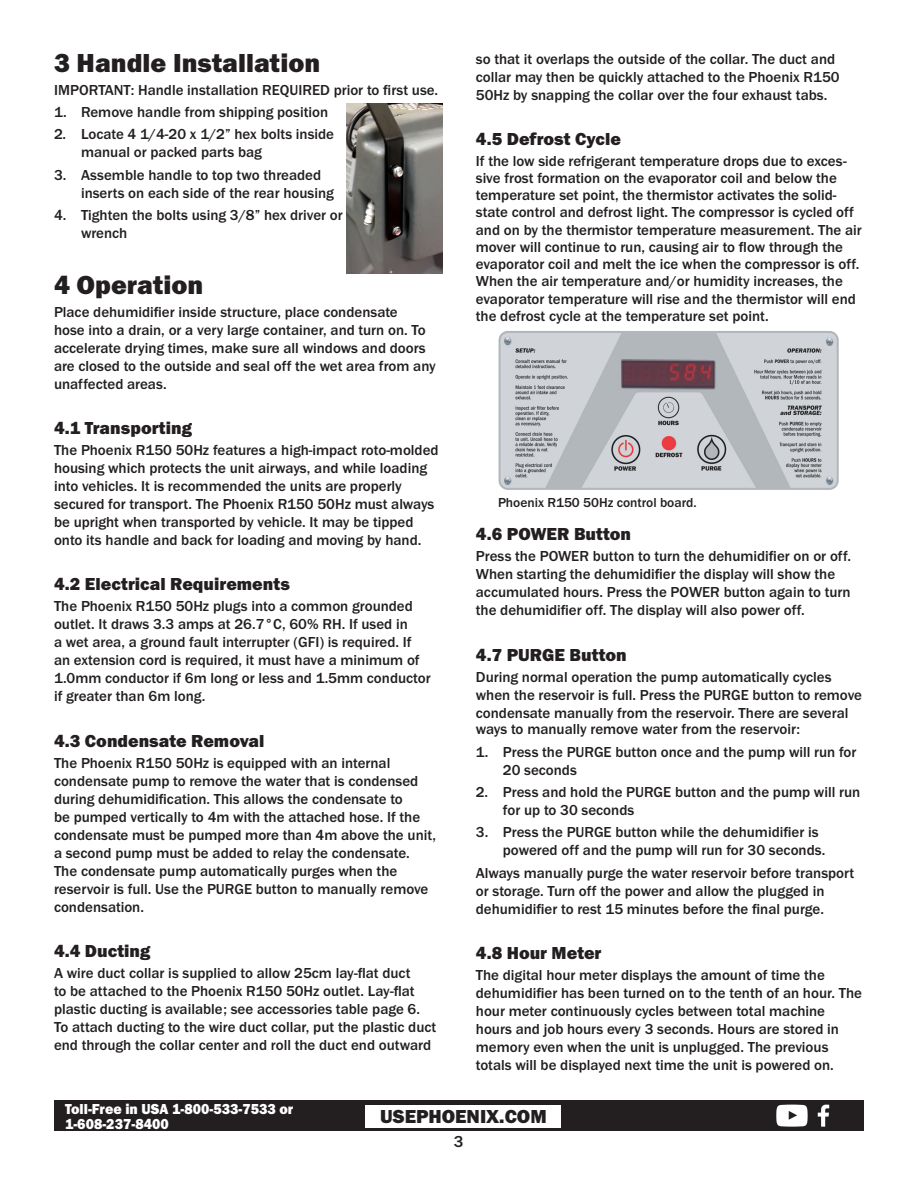
<style>
.page{position:relative;width:918px;height:1188px;background:#fff}
.page>*{position:absolute;margin:0;border:0;box-sizing:border-box;transform-origin:0 0}
.Bold_18_pt_subheads{font:27px "Franklin Gothic URW Hea";color:#231f20}
.t1{font:19.5px "Franklin Gothic URW Hea";color:#231f20}
._12_pt_bold_subhead{font:18px "Franklin Gothic URW Hea";color:#231f20}
.t2{font:500 16.5px "Franklin Gothic URW";color:#231f20}
.body_text{font:500 15px/18px "Franklin Gothic URW";color:#231f20}
._12_pt_bold_subhead-2{font:500 15px/17.2px "Franklin Gothic URW";color:#231f20}
.Numbered_Tabbed_text{font:500 15px/18px "Franklin Gothic URW";color:#231f20}
.Caution_text{font:500 15px "Franklin Gothic URW";color:#231f20}
.t3{font:15px/15px "Franklin Gothic URW Hea";color:#fff;scale:.95 1}
.Figure__text{font:500 13.5px "Franklin Gothic URW";color:#231f20}
</style>
<div class="page">
<div style="left:54px;top:1100px;width:810px;height:31px;background:#231f20"></div>
<svg style="left:818px;top:1104px;width:11px;height:23px"></svg>
<svg style="left:776px;top:1105px;width:32px;height:22px"></svg>
<div style="left:366px;top:1105px;width:195px;height:22px;background:#fff"></div>
<img style="left:498px;top:331px;width:341px;height:159px">
<img style="left:347px;top:103px;width:95px;height:171px">
<p class="Bold_18_pt_subheads" style="left:54px;top:45px;width:268px">3 Handle Installation</p>
<p class="Caution_text" style="left:54px;top:80px;width:386px">IMPORTANT: Handle installation REQUIRED prior to first use.</p>
<p class="_12_pt_bold_subhead-2" style="left:54px;top:103px;width:276px">1. Remove handle from shipping position</p>
<p class="_12_pt_bold_subhead-2" style="left:81px;top:125px;width:255px;line-height:18px;text-indent:-27px">2. Locate 4 1/4-20 x 1/2” hex bolts inside manual or packed parts bag</p>
<p class="_12_pt_bold_subhead-2" style="left:81px;top:165px;width:254px;line-height:18px;text-indent:-27px">3. Assemble handle to top two threaded inserts on each side of the rear housing</p>
<p class="_12_pt_bold_subhead-2" style="left:81px;top:206px;width:263px;line-height:18px;text-indent:-27px">4. Tighten the bolts using 3/8” hex driver or wrench</p>
<p class="Bold_18_pt_subheads" style="left:54px;top:267px;width:151px">4 Operation</p>
<p class="body_text" style="left:54px;top:302px;width:383px">Place dehumidifier inside structure, place condensate<br>hose into a drain, or a very large container, and turn on. To accelerate drying times, make sure all windows and doors are closed to the outside and seal off the wet area from any unaffected areas.</p>
<p class="_12_pt_bold_subhead" style="left:54px;top:416px;width:140px">4.1 Transporting</p>
<p class="body_text" style="left:54px;top:441px;width:386px">The Phoenix R150 50Hz features a high-impact roto-molded housing which protects the unit airways, and while loading into vehicles. It is recommended the units are properly secured for transport. The Phoenix R150 50Hz must always be upright when transported by vehicle. It may be tipped onto its handle and back for loading and moving by hand.</p>
<p class="_12_pt_bold_subhead" style="left:54px;top:573px;width:237px">4.2 Electrical Requirements</p>
<p class="body_text" style="left:54px;top:597px;width:378px">The Phoenix R150 50Hz plugs into a common grounded outlet. It draws 3.3 amps at 26.7°C, 60% RH. If used in<br>a wet area, a ground fault interrupter (GFI) is required. If an extension cord is required, it must have a minimum of 1.0mm conductor if 6m long or less and 1.5mm conductor if greater than 6m long.</p>
<p class="_12_pt_bold_subhead" style="left:54px;top:729px;width:212px">4.3 Condensate Removal</p>
<p class="body_text" style="left:54px;top:754px;width:383px">The Phoenix R150 50Hz is equipped with an internal condensate pump to remove the water that is condensed during dehumidification. This allows the condensate to<br>be pumped vertically to 4m with the attached hose. If the condensate must be pumped more than 4m above the unit, a second pump must be added to relay the condensate.<br>The condensate pump automatically purges when the reservoir is full. Use the PURGE button to manually remove condensation.</p>
<p class="_12_pt_bold_subhead" style="left:54px;top:939px;width:98px">4.4 Ducting</p>
<p class="body_text" style="left:54px;top:964px;width:384px">A wire duct collar is supplied to allow 25cm lay-flat duct<br>to be attached to the Phoenix R150 50Hz outlet. Lay-flat plastic ducting is available; see accessories table page 6.<br>To attach ducting to the wire duct collar, put the plastic duct end through the collar center and roll the duct end outward</p>
<p class="body_text" style="left:476px;top:50px;width:365px">so that it overlaps the outside of the collar. The duct and collar may then be quickly attached to the Phoenix R150<br>50Hz by snapping the collar over the four exhaust tabs.</p>
<p class="_12_pt_bold_subhead" style="left:476px;top:128px;width:147px">4.5 Defrost Cycle</p>
<p class="_12_pt_bold_subhead-2" style="left:476px;top:152px;width:387px">If the low side refrigerant temperature drops due to exces&shy;sive frost formation on the evaporator coil and below the temperature set point, the thermistor activates the solid&shy;state control and defrost light. The compressor is cycled off and on by the thermistor temperature measurement. The air mover will continue to run, causing air to flow through the evaporator coil and melt the ice when the compressor is off.<br>When the air temperature and/or humidity increases, the evaporator temperature will rise and the thermistor will end the defrost cycle at the temperature set point.</p>
<p class="Figure__text" style="left:498px;top:494px;width:200px">Phoenix R150 50Hz control board.</p>
<p class="_12_pt_bold_subhead" style="left:476px;top:523px;width:157px">4.6 POWER Button</p>
<p class="body_text" style="left:476px;top:547px;width:377px">Press the POWER button to turn the dehumidifier on or off.<br>When starting the dehumidifier the display will show the accumulated hours. Press the POWER button again to turn the dehumidifier off. The display will also power off.</p>
<p class="_12_pt_bold_subhead" style="left:476px;top:643px;width:152px">4.7 PURGE Button</p>
<p class="body_text" style="left:476px;top:668px;width:388px">During normal operation the pump automatically cycles when the reservoir is full. Press the PURGE button to remove condensate manually from the reservoir. There are several</p>
<p class="body_text" style="left:476px;top:720px;width:326px">ways to manually remove water from the reservoir:</p>
<p class="Numbered_Tabbed_text" style="left:503px;top:742px;width:355px;text-indent:-27px">1. Press the PURGE button once and the pump will run for<br>20 seconds</p>
<p class="Numbered_Tabbed_text" style="left:503px;top:783px;width:359px;text-indent:-27px">2. Press and hold the PURGE button and the pump will run for up to 30 seconds</p>
<p class="Numbered_Tabbed_text" style="left:503px;top:823px;width:324px;text-indent:-27px">3. Press the PURGE button while the dehumidifier is powered off and the pump will run for 30 seconds.</p>
<p class="body_text" style="left:476px;top:863px;width:380px">Always manually purge the water reservoir before transport or storage. Turn off the power and allow the plugged in dehumidifier to rest 15 minutes before the final purge.</p>
<p class="_12_pt_bold_subhead" style="left:476px;top:941px;width:127px">4.8 Hour Meter</p>
<p class="body_text" style="left:476px;top:966px;width:388px">The digital hour meter displays the amount of time the dehumidifier has been turned on to the tenth of an hour. The hour meter continuously cycles between total machine hours and job hours every 3 seconds. Hours are stored in memory even when the unit is unplugged. The previous totals will be displayed next time the unit is powered on.</p>
<p class="t3" style="left:65px;top:1101px;width:242px">Toll-Free in USA 1-800-533-7533 or<br>1-608-237-8400</p>
<h2 class="t1" style="left:380px;top:1104px;width:168px">USEPHOENIX.COM</h2>
<p class="t2" style="left:454px;top:1131px;width:11px">3</p>
</div>
